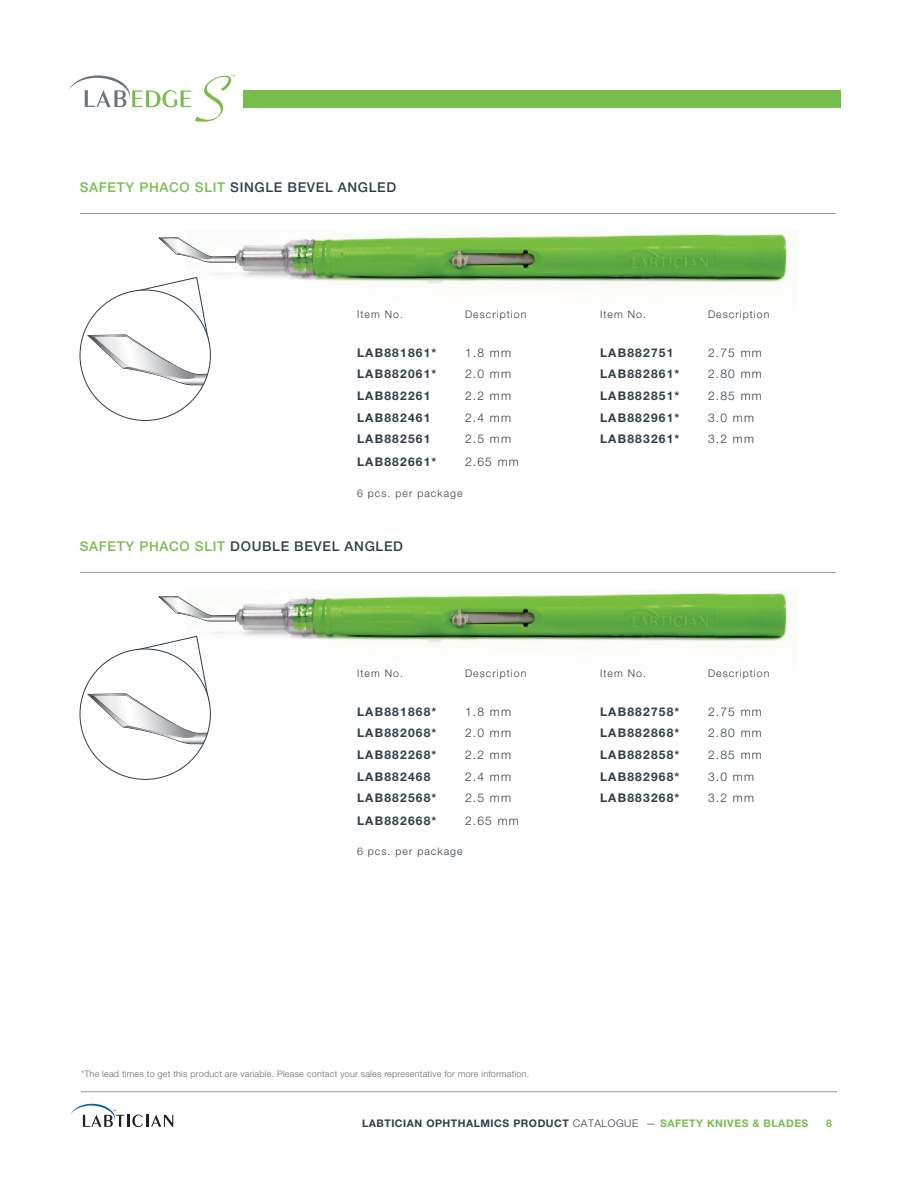
<style>
.page{position:relative;width:918px;height:1188px;background:#fff}
.page>*{position:absolute;margin:0;border:0;box-sizing:border-box;transform-origin:0 0}
.t1{font:500 13.5px "Helvetica Neue LT Std";letter-spacing:.05em;color:#313e48}
.t2{font:700 12px "Helvetica Neue LT Std";letter-spacing:.1em;color:#313e48}
.t3{font:300 12px "Helvetica Neue LT Std";letter-spacing:.1em;color:#313e48}
.t4{font:300 10.5px "Helvetica Neue LT Std";letter-spacing:.1em;color:#313e48}
.t5{font:700 10.5px "Helvetica Neue LT Std";letter-spacing:.05em;color:#313e48}
.t6{font:700 10.5px "Helvetica Neue LT Std";color:#77be4e}
.t7{font:300 9px "Helvetica Neue LT Std";letter-spacing:.025em;color:#616a72}
.s1{color:#77be4e}
.s2{font-weight:300}
</style>
<div class="page">
<hr style="left:81px;top:1091px;width:756px;height:1px;background:#94989f">
<svg style="left:70px;top:1104px;width:103px;height:23px"></svg>
<div style="left:243px;top:90px;width:598px;height:18px;background:#77be4e"></div>
<svg style="left:68px;top:74px;width:167px;height:48px"></svg>
<img style="left:196px;top:234px;width:591px;height:50px">
<hr style="left:80px;top:213px;width:756px;height:1px;background:#94989f">
<svg style="left:87px;top:277px;width:123px;height:108px"></svg>
<svg style="left:159px;top:238px;width:77px;height:24px"></svg>
<img style="left:196px;top:593px;width:591px;height:50px">
<hr style="left:80px;top:572px;width:756px;height:1px;background:#94989f">
<svg style="left:87px;top:636px;width:123px;height:108px"></svg>
<svg style="left:159px;top:597px;width:77px;height:24px"></svg>
<p class="t1" style="left:80px;top:179px;width:318px"><span class="s1">SAFETY PHACO SLIT</span> SINGLE BEVEL ANGLED</p>
<p class="t4" style="left:357px;top:308px;width:48px">Item No.</p>
<p class="t4" style="left:465px;top:308px;width:63px">Description</p>
<p class="t4" style="left:600px;top:308px;width:48px">Item No.</p>
<p class="t4" style="left:708px;top:308px;width:63px">Description</p>
<p class="t2" style="left:357px;top:345px;width:81px">LAB881861*</p>
<p class="t3" style="left:465px;top:345px;width:48px">1.8 mm</p>
<p class="t2" style="left:600px;top:345px;width:75px">LAB882751</p>
<p class="t3" style="left:708px;top:345px;width:55px">2.75 mm</p>
<p class="t2" style="left:357px;top:367px;width:81px">LAB882061*</p>
<p class="t3" style="left:465px;top:367px;width:48px">2.0 mm</p>
<p class="t2" style="left:600px;top:367px;width:81px">LAB882861*</p>
<p class="t3" style="left:708px;top:367px;width:55px">2.80 mm</p>
<p class="t2" style="left:357px;top:388px;width:75px">LAB882261</p>
<p class="t3" style="left:465px;top:388px;width:48px">2.2 mm</p>
<p class="t2" style="left:600px;top:388px;width:81px">LAB882851*</p>
<p class="t3" style="left:708px;top:388px;width:55px">2.85 mm</p>
<p class="t2" style="left:357px;top:410px;width:75px">LAB882461</p>
<p class="t3" style="left:465px;top:410px;width:48px">2.4 mm</p>
<p class="t2" style="left:600px;top:410px;width:81px">LAB882961*</p>
<p class="t3" style="left:708px;top:410px;width:48px">3.0 mm</p>
<p class="t2" style="left:357px;top:432px;width:75px">LAB882561</p>
<p class="t3" style="left:465px;top:432px;width:48px">2.5 mm</p>
<p class="t2" style="left:600px;top:432px;width:81px">LAB883261*</p>
<p class="t3" style="left:708px;top:432px;width:48px">3.2 mm</p>
<p class="t2" style="left:357px;top:454px;width:81px">LAB882661*</p>
<p class="t3" style="left:465px;top:454px;width:55px">2.65 mm</p>
<p class="t4" style="left:357px;top:486px;width:107px">6 pcs. per package</p>
<p class="t1" style="left:80px;top:538px;width:325px"><span class="s1">SAFETY PHACO SLIT</span> DOUBLE BEVEL ANGLED</p>
<p class="t4" style="left:357px;top:667px;width:48px">Item No.</p>
<p class="t4" style="left:465px;top:667px;width:63px">Description</p>
<p class="t4" style="left:600px;top:667px;width:48px">Item No.</p>
<p class="t4" style="left:708px;top:667px;width:63px">Description</p>
<p class="t2" style="left:357px;top:704px;width:81px">LAB881868*</p>
<p class="t3" style="left:465px;top:704px;width:48px">1.8 mm</p>
<p class="t2" style="left:600px;top:704px;width:81px">LAB882758*</p>
<p class="t3" style="left:708px;top:704px;width:55px">2.75 mm</p>
<p class="t2" style="left:357px;top:726px;width:81px">LAB882068*</p>
<p class="t3" style="left:465px;top:726px;width:48px">2.0 mm</p>
<p class="t2" style="left:600px;top:726px;width:81px">LAB882868*</p>
<p class="t3" style="left:708px;top:726px;width:55px">2.80 mm</p>
<p class="t2" style="left:357px;top:747px;width:81px">LAB882268*</p>
<p class="t3" style="left:465px;top:747px;width:48px">2.2 mm</p>
<p class="t2" style="left:600px;top:747px;width:81px">LAB882858*</p>
<p class="t3" style="left:708px;top:747px;width:55px">2.85 mm</p>
<p class="t2" style="left:357px;top:769px;width:75px">LAB882468</p>
<p class="t3" style="left:465px;top:769px;width:48px">2.4 mm</p>
<p class="t2" style="left:600px;top:769px;width:81px">LAB882968*</p>
<p class="t3" style="left:708px;top:769px;width:48px">3.0 mm</p>
<p class="t2" style="left:357px;top:790px;width:81px">LAB882568*</p>
<p class="t3" style="left:465px;top:791px;width:48px">2.5 mm</p>
<p class="t2" style="left:600px;top:790px;width:81px">LAB883268*</p>
<p class="t3" style="left:708px;top:791px;width:48px">3.2 mm</p>
<p class="t2" style="left:357px;top:813px;width:81px">LAB882668*</p>
<p class="t3" style="left:465px;top:813px;width:55px">2.65 mm</p>
<p class="t4" style="left:357px;top:845px;width:107px">6 pcs. per package</p>
<p class="t7" style="left:81px;top:1068px;width:450px">*The lead times to get this product are variable. Please contact your sales representative for more information.</p>
<p class="t5" style="left:362px;top:1117px;width:448px">LABTICIAN OPHTHALMICS PRODUCT <span class="s2">CATALOGUE —</span> <span class="s1">SAFETY KNIVES &amp; BLADES</span></p>
<p class="t6" style="left:826px;top:1117px;width:7px">8</p>
</div>
